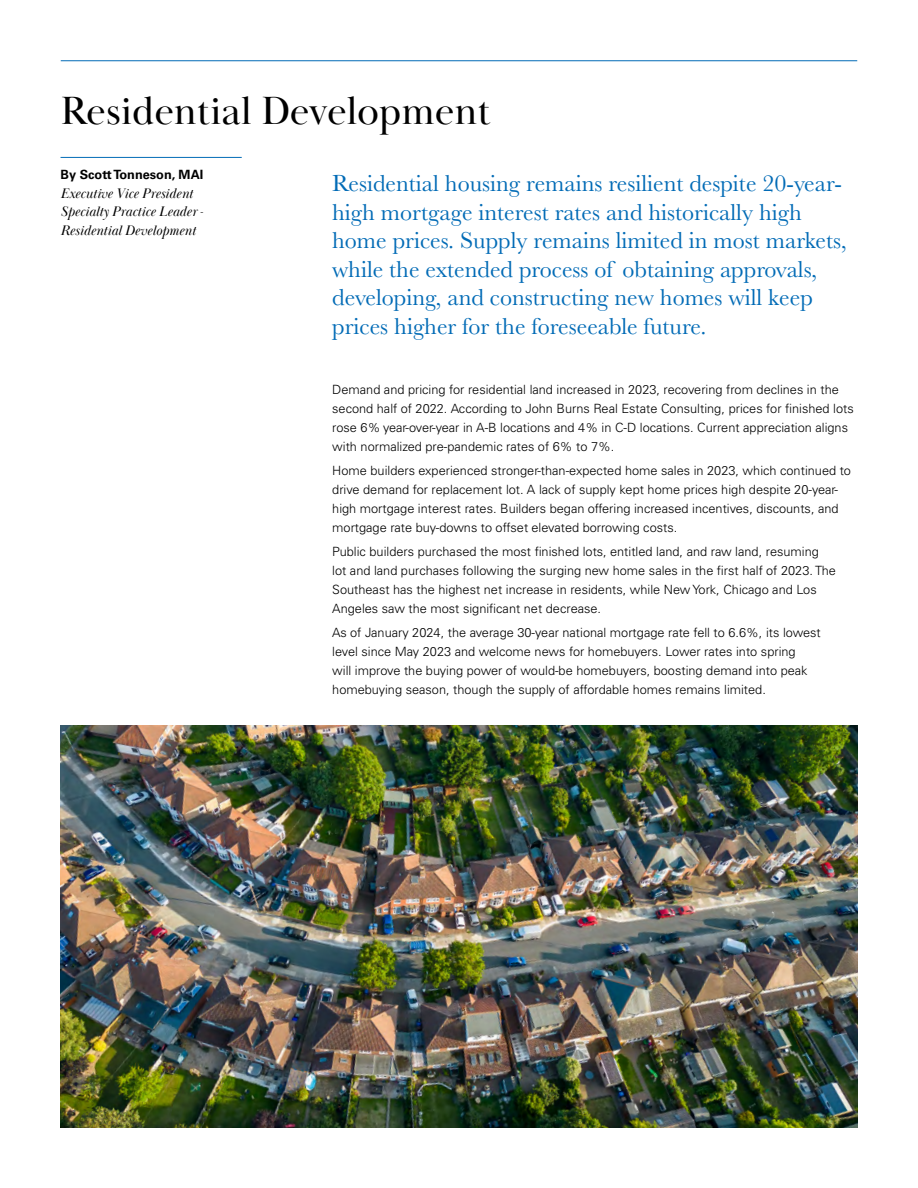
<style>
.page{position:relative;width:918px;height:1188px;background:#fff}
.page>*{position:absolute;margin:0;border:0;box-sizing:border-box;transform-origin:0 0}
.t1{font:40.5px "Baskerville Display PT";color:#000}
.t2{font:24px/28.5px "Baskerville";color:#026bb6}
.t3{font:italic 14.25px/18.8px "Baskerville Display PT";color:#000}
.t4{font:300 12.75px/18.8px "Univers LT Pro 45";color:#000}
.t5{font:700 12.75px "Univers LT Pro 65";color:#000}
</style>
<div class="page">
<hr style="left:61px;top:60px;width:796px;height:1px;background:#026bb6">
<img style="left:61px;top:726px;width:796px;height:401px">
<hr style="left:61px;top:157px;width:181px;height:1px;background:#026bb6">
<h1 class="t1" style="left:61px;top:86px;width:432px">Residential Development</h1>
<p class="t5" style="left:61px;top:165px;width:144px">By Scott Tonneson, MAI</p>
<p class="t3" style="left:61px;top:184px;width:144px">Executive Vice President<br>Specialty Practice Leader -<br>Residential Development</p>
<p class="t2" style="left:332px;top:169px;width:516px">Residential housing remains resilient despite 20-year&shy;high mortgage interest rates and historically high home prices. Supply remains limited in most markets, while the extended process of obtaining approvals, developing, and constructing new homes will keep prices higher for the foreseeable future.</p>
<p class="t4" style="left:332px;top:380px;width:523px">Demand and pricing for residential land increased in 2023, recovering from declines in the second half of 2022. According to John Burns Real Estate Consulting, prices for finished lots rose 6% year-over-year in A-B locations and 4% in C-D locations. Current appreciation aligns with normalized pre-pandemic rates of 6% to 7%.</p>
<p class="t4" style="left:332px;top:461px;width:520px">Home builders experienced stronger-than-expected home sales in 2023, which continued to drive demand for replacement lot. A lack of supply kept home prices high despite 20-year&shy;high mortgage interest rates. Builders began offering increased incentives, discounts, and mortgage rate buy-downs to offset elevated borrowing costs.</p>
<p class="t4" style="left:332px;top:542px;width:505px">Public builders purchased the most finished lots, entitled land, and raw land, resuming lot and land purchases following the surging new home sales in the first half of 2023. The Southeast has the highest net increase in residents, while New York, Chicago and Los Angeles saw the most significant net decrease.</p>
<p class="t4" style="left:332px;top:623px;width:490px">As of January 2024, the average 30-year national mortgage rate fell to 6.6%, its lowest level since May 2023 and welcome news for homebuyers. Lower rates into spring<br>will improve the buying power of would-be homebuyers, boosting demand into peak homebuying season, though the supply of affordable homes remains limited.</p>
</div>
